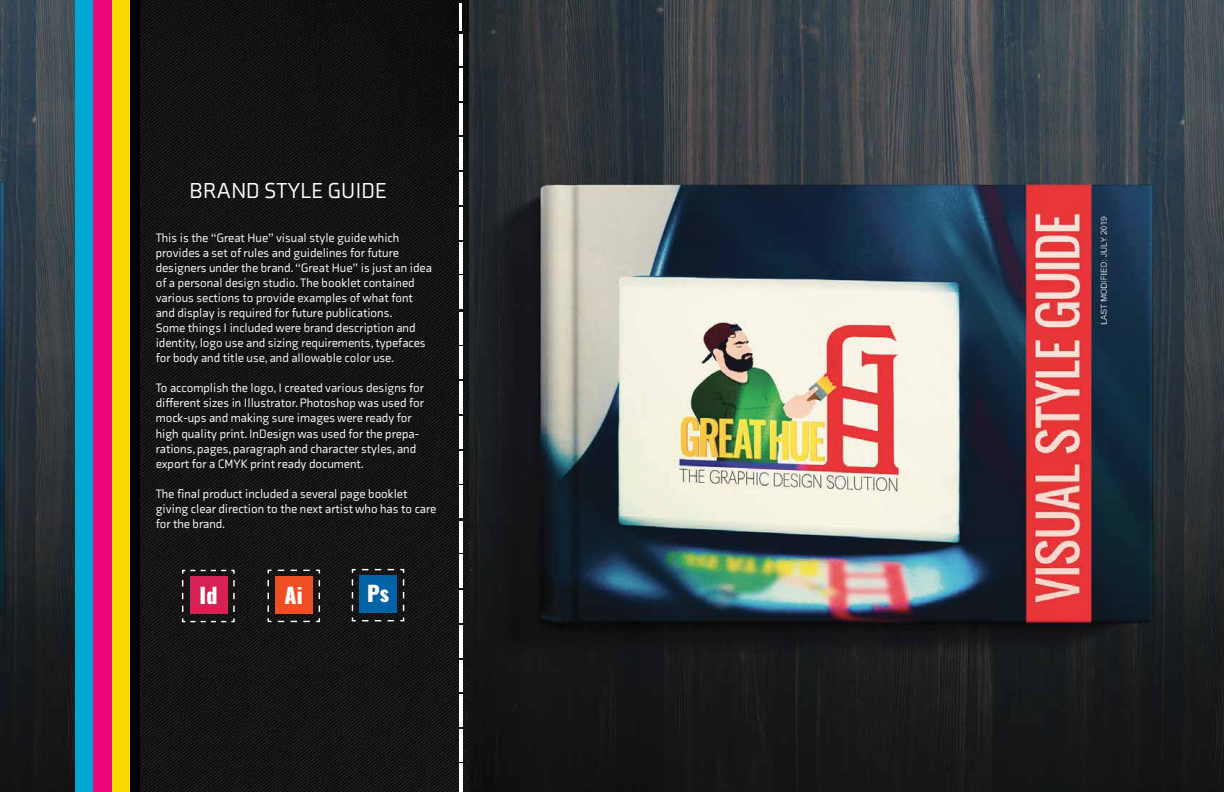
<style>
.page{position:relative;width:1224px;height:792px;background:#fff}
.page>*{position:absolute;margin:0;border:0;box-sizing:border-box;transform-origin:0 0}
.t1{font:22.2px "Axia";color:#fff}
.t2{font:800 21.3px "Oswald";color:#fff}
.t3{font:12.5px/15px "Axia";color:#fff}
</style>
<div class="page">
<div style="left:128px;top:0;width:343px;height:792px;background:#000"></div>
<img style="left:140px;top:0;width:329px;height:792px">
<div style="left:111px;top:0;width:19px;height:792px;background:#f9db02"></div>
<div style="left:93px;top:0;width:18px;height:792px;background:#ed0678"></div>
<div style="left:74px;top:0;width:19px;height:792px;background:#00a7d2"></div>
<hr style="left:459px;top:3px;width:3px;height:28px;background:#fff">
<hr style="left:459px;top:34px;width:3px;height:32px;background:#fff">
<hr style="left:459px;top:68px;width:3px;height:32px;background:#fff">
<hr style="left:459px;top:104px;width:3px;height:31px;background:#fff">
<hr style="left:459px;top:137px;width:3px;height:33px;background:#fff">
<hr style="left:459px;top:173px;width:3px;height:32px;background:#fff">
<hr style="left:459px;top:207px;width:3px;height:33px;background:#fff">
<hr style="left:459px;top:243px;width:3px;height:31px;background:#fff">
<hr style="left:459px;top:276px;width:3px;height:33px;background:#fff">
<hr style="left:459px;top:312px;width:3px;height:32px;background:#fff">
<hr style="left:459px;top:346px;width:3px;height:33px;background:#fff">
<hr style="left:459px;top:381px;width:3px;height:32px;background:#fff">
<hr style="left:459px;top:416px;width:3px;height:32px;background:#fff">
<hr style="left:459px;top:451px;width:3px;height:32px;background:#fff">
<hr style="left:459px;top:485px;width:3px;height:33px;background:#fff">
<hr style="left:459px;top:521px;width:3px;height:32px;background:#fff">
<hr style="left:459px;top:555px;width:3px;height:33px;background:#fff">
<hr style="left:459px;top:590px;width:3px;height:32px;background:#fff">
<hr style="left:459px;top:625px;width:3px;height:32px;background:#fff">
<hr style="left:459px;top:660px;width:3px;height:32px;background:#fff">
<hr style="left:459px;top:695px;width:3px;height:32px;background:#fff">
<hr style="left:459px;top:729px;width:3px;height:33px;background:#fff">
<hr style="left:459px;top:764px;width:3px;height:28px;background:#fff">
<img style="left:469px;top:0;width:755px;height:792px">
<img style="left:0;top:0;width:74px;height:792px">
<svg style="left:181px;top:569px;width:54px;height:54px;background:#7f263f"></svg>
<svg style="left:351px;top:568px;width:54px;height:54px;background:#164767"></svg>
<svg style="left:259px;top:569px;width:62px;height:69px"></svg>
<h1 class="t1" style="left:190px;top:177px;width:198px">BRAND STYLE GUIDE</h1>
<p class="t3" style="left:156px;top:230px;width:278px">This is the “Great Hue” visual style guide which provides a set of rules and guidelines for future designers under the brand. “Great Hue” is just an idea of a personal design studio. The booklet contained various sections to provide examples of what font and display is required for future publications.<br>Some things I included were brand description and identity, logo use and sizing requirements, typefaces for body and title use, and allowable color use.</p>
<p class="t3" style="left:156px;top:381px;width:270px">To accomplish the logo, I created various designs for different sizes in Illustrator. Photoshop was used for mock-ups and making sure images were ready for high quality print. InDesign was used for the prepa&shy;rations, pages, paragraph and character styles, and export for a CMYK print ready document.</p>
<p class="t3" style="left:156px;top:486px;width:282px">The final product included a several page booklet giving clear direction to the next artist who has to care for the brand.</p>
<h2 class="t2" style="left:200px;top:584px;width:19px">Id</h2>
<h2 class="t2" style="left:285px;top:584px;width:19px">Ai</h2>
<h2 class="t2" style="left:367px;top:582px;width:24px">Ps</h2>
</div>
